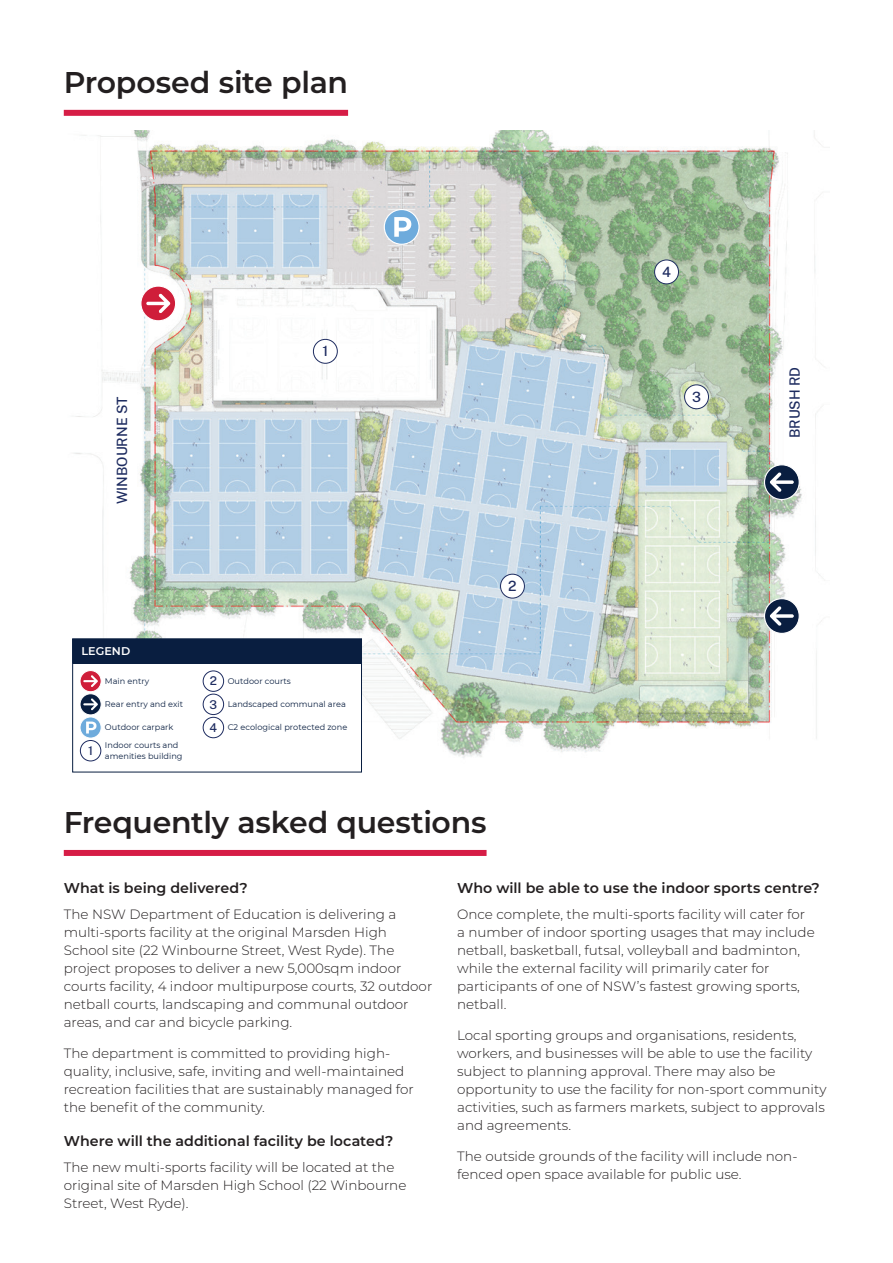
<style>
.page{position:relative;width:893px;height:1263px;background:#fff}
.page>*{position:absolute;margin:0;border:0;box-sizing:border-box;transform-origin:0 0}
.t1{font:600 30px "Montserrat";letter-spacing:-.01em;color:#231f20}
.t2{font:600 14.25px "Montserrat";color:#231f20}
.t3{font:500 13.95px "Public Sans";color:#1e2c60}
.t4{font:300 13.5px/18px "Montserrat";color:#231f20}
.t5{font:500 12px "Public Sans";color:#1e2c60}
.t6{font:600 11.25px "Montserrat";letter-spacing:.005em;color:#fff}
.t7{font:8.25px/10.9px "Montserrat";letter-spacing:.005em;color:#091e40}
.s1{font-family:"Public Sans";font-weight:500;font-size:12px;color:#1e2c60}
</style>
<div class="page">
<div style="left:64px;top:110px;width:284px;height:6px;background:#d61d46"></div>
<img style="left:72px;top:130px;width:750px;height:643px">
<svg style="left:141px;top:286px;width:35px;height:35px"></svg>
<div style="left:140px;top:285px;width:36px;height:36px;border:1px solid #fff;border-radius:50%"></div>
<svg style="left:146px;top:294px;width:24px;height:19px"></svg>
<div style="left:384px;top:210px;width:35px;height:34px;background:#6eabdc;border-radius:50%"></div>
<div style="left:384px;top:209px;width:36px;height:36px;border:1px solid #fff;border-radius:50%"></div>
<svg style="left:394px;top:217px;width:17px;height:20px"></svg>
<div style="left:764px;top:465px;width:35px;height:34px;background:#091e40;border-radius:50%"></div>
<div style="left:764px;top:464px;width:36px;height:36px;border:1px solid #fff;border-radius:50%"></div>
<svg style="left:770px;top:472px;width:24px;height:20px"></svg>
<div style="left:764px;top:599px;width:35px;height:34px;background:#091e40;border-radius:50%"></div>
<div style="left:764px;top:598px;width:36px;height:36px;border:1px solid #fff;border-radius:50%"></div>
<svg style="left:770px;top:606px;width:24px;height:20px"></svg>
<div style="left:313px;top:339px;width:24px;height:24px;background:#fff;border-radius:50%"></div>
<div style="left:313px;top:339px;width:25px;height:25px;border:1px solid #1e2c60;border-radius:50%"></div>
<div style="left:500px;top:574px;width:24px;height:24px;background:#fff;border-radius:50%"></div>
<div style="left:500px;top:574px;width:25px;height:25px;border:1px solid #1e2c60;border-radius:50%"></div>
<div style="left:685px;top:385px;width:23px;height:24px;background:#fff;border-radius:50%"></div>
<div style="left:684px;top:384px;width:25px;height:25px;border:1px solid #1e2c60;border-radius:50%"></div>
<div style="left:655px;top:260px;width:23px;height:24px;background:#fff;border-radius:50%"></div>
<div style="left:654px;top:259px;width:25px;height:25px;border:1px solid #1e2c60;border-radius:50%"></div>
<div style="left:73px;top:639px;width:288px;height:133px;background:#fff"></div>
<div style="left:72px;top:638px;width:290px;height:134px;border:1px solid #091e40"></div>
<div style="left:73px;top:639px;width:288px;height:24px;background:#091e40"></div>
<div style="left:72px;top:638px;width:290px;height:26px;border:1px solid #091e40"></div>
<svg style="left:80px;top:671px;width:21px;height:21px"></svg>
<div style="left:80px;top:670px;width:22px;height:22px;border:1px solid #fff;border-radius:50%"></div>
<svg style="left:83px;top:675px;width:15px;height:12px"></svg>
<svg style="left:80px;top:694px;width:21px;height:21px"></svg>
<div style="left:80px;top:693px;width:22px;height:22px;border:1px solid #fff;border-radius:50%"></div>
<svg style="left:83px;top:698px;width:15px;height:12px"></svg>
<div style="left:80px;top:717px;width:21px;height:21px;background:#6eabdc;border-radius:50%"></div>
<div style="left:80px;top:717px;width:22px;height:21px;border:1px solid #fff;border-radius:50%"></div>
<svg style="left:86px;top:721px;width:10px;height:12px"></svg>
<div style="left:80px;top:740px;width:21px;height:21px;border:1px solid #1e2c60;border-radius:50%"></div>
<div style="left:203px;top:670px;width:21px;height:22px;border:1px solid #1e2c60;border-radius:50%"></div>
<div style="left:203px;top:694px;width:21px;height:21px;border:1px solid #1e2c60;border-radius:50%"></div>
<div style="left:203px;top:717px;width:21px;height:21px;border:1px solid #1e2c60;border-radius:50%"></div>
<div style="left:64px;top:850px;width:423px;height:6px;background:#d61d46"></div>
<h1 class="t1" style="left:64px;top:61px;width:286px">Proposed site plan</h1>
<p class="t3" style="left:112px;top:504px;width:109px;rotate:-90deg">WINBOURNE ST</p>
<p class="t3" style="left:322px;top:341px;width:7px">1</p>
<p class="t6" style="left:82px;top:643px;width:50px">LEGEND</p>
<p class="t7" style="left:105px;top:675px;width:46px">Main entry</p>
<p class="t7" style="left:105px;top:698px;width:80px">Rear entry and exit</p>
<p class="t7" style="left:105px;top:721px;width:70px">Outdoor carpark</p>
<p class="t5" style="left:88px;top:742px;width:6px">1</p>
<p class="t7" style="left:105px;top:739px;width:79px">Indoor courts and amenities building</p>
<p class="t7" style="left:210px;top:675px;width:83px"><span class="s1">2</span> Outdoor courts</p>
<p class="t7" style="left:210px;top:698px;width:138px"><span class="s1">3</span> Landscaped communal area</p>
<p class="t7" style="left:210px;top:721px;width:139px"><span class="s1">4</span> C2 ecological protected zone</p>
<h1 class="t1" style="left:64px;top:801px;width:424px">Frequently asked questions</h1>
<p class="t3" style="left:508px;top:576px;width:10px">2</p>
<p class="t3" style="left:662px;top:262px;width:10px">4</p>
<p class="t3" style="left:692px;top:387px;width:10px">3</p>
<p class="t3" style="left:785px;top:438px;width:73px;rotate:-90deg">BRUSH RD</p>
<p class="t2" style="left:64px;top:877px;width:185px">What is being delivered?</p>
<p class="t4" style="left:64px;top:905px;width:370px">The NSW Department of Education is delivering a multi-sports facility at the original Marsden High School site (22 Winbourne Street, West Ryde). The project proposes to deliver a new 5,000sqm indoor courts facility, 4 indoor multipurpose courts, 32 outdoor netball courts, landscaping and communal outdoor areas, and car and bicycle parking.</p>
<p class="t4" style="left:64px;top:1044px;width:352px">The department is committed to providing high&shy;quality, inclusive, safe, inviting and well-maintained recreation facilities that are sustainably managed for the benefit of the community.</p>
<p class="t2" style="left:64px;top:1130px;width:331px">Where will the additional facility be located?</p>
<p class="t4" style="left:64px;top:1158px;width:344px">The new multi-sports facility will be located at the original site of Marsden High School (22 Winbourne<br>Street, West Ryde).</p>
<p class="t2" style="left:457px;top:877px;width:364px">Who will be able to use the indoor sports centre?</p>
<p class="t4" style="left:457px;top:905px;width:359px">Once complete, the multi-sports facility will cater for a number of indoor sporting usages that may include netball, basketball, futsal, volleyball and badminton, while the external facility will primarily cater for participants of one of NSW’s fastest growing sports, netball.</p>
<p class="t4" style="left:457px;top:1026px;width:371px">Local sporting groups and organisations, residents, workers, and businesses will be able to use the facility subject to planning approval. There may also be opportunity to use the facility for non-sport community activities, such as farmers markets, subject to approvals and agreements.</p>
<p class="t4" style="left:457px;top:1146px;width:342px">The outside grounds of the facility will include non&shy;fenced open space available for public use.</p>
</div>
